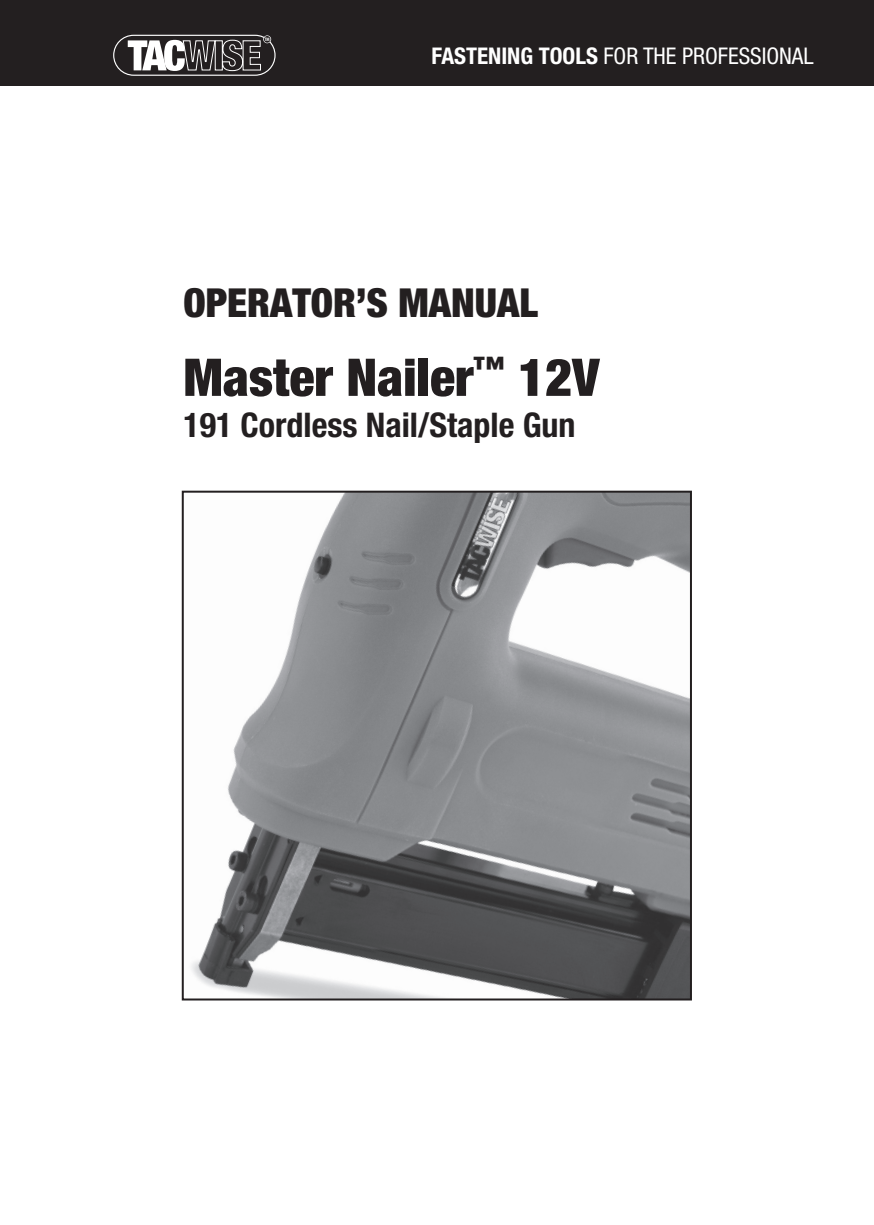
<style>
.page{position:relative;width:874px;height:1225px;background:#fff}
.page>*{position:absolute;margin:0;border:0;box-sizing:border-box;transform-origin:0 0}
.t1{font:900 condensed 52px "Helvetica Neue LT Pro";color:#231f20}
.t2{font:900 condensed 40px "Helvetica Neue LT Pro";color:#231f20}
.t3{font:700 condensed 34px "Helvetica Neue LT Pro";color:#231f20}
.t4{font:condensed 23px "Helvetica Neue LT Pro";color:#fff}
.t5{font:700 condensed 5px "Myriad Pro";color:#fff}
.s1{font-weight:700}
</style>
<div class="page">
<div style="left:0;top:0;width:873px;height:85px;background:#231f20"></div>
<img style="left:191px;top:494px;width:497px;height:503px">
<div style="left:182px;top:491px;width:509px;height:509px;border:2px solid #231f20"></div>
<div style="left:113px;top:35px;width:162px;height:41px;border:1px solid #fff;border-radius:20px"></div>
<svg style="left:128px;top:35px;width:143px;height:37px"></svg>
<p class="t5" style="left:264px;top:36px;width:7px">TM</p>
<p class="t4" style="left:431px;top:42px;width:383px"><span class="s1">FASTENING TOOLS</span> FOR THE PROFESSIONAL</p>
<p class="t4" style="left:427px;top:49px;width:383px"><span class="s1">FASTENING TOOLS</span> FOR THE PROFESSIONAL</p>
<h2 class="t2" style="left:183px;top:279px;width:356px">OPERATOR’S MANUAL</h2>
<h1 class="t1" style="left:183px;top:346px;width:417px">Master Nailer<sup>™</sup> 12V</h1>
<h3 class="t3" style="left:183px;top:404px;width:393px">191 Cordless Nail/Staple Gun</h3>
</div>
